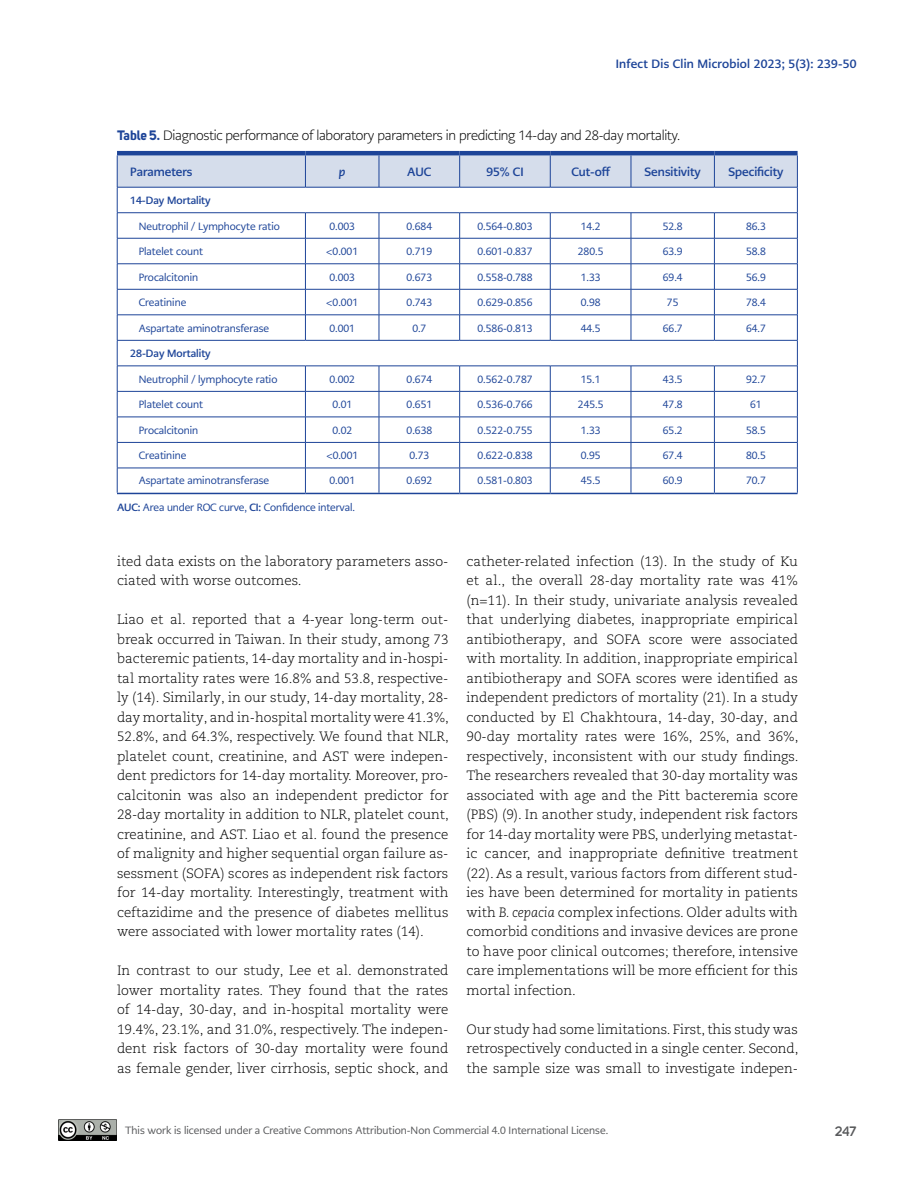
<style>
.page{position:relative;width:915px;height:1191px;background:#fff}
.page>*{position:absolute;margin:0;border:0;box-sizing:border-box;transform-origin:0 0}
.t1{font:300 13.5px/19.5px "Caecilia LT Pro 45";color:#000;text-align:justify}
.t2{font:300 13.5px "PMN Caecilia Sans Head";letter-spacing:-.02em;color:#000}
.t3{font:600 13.5px "Uni Sans";color:#58595b}
.t4{font:700 12px "PMN Caecilia Sans Head";color:#1d4498}
.t5{font:700 12px "PMN Caecilia Sans Head";letter-spacing:.02em;color:#1d4498}
.t6{font:italic 700 12px "PMN Caecilia Sans Head";color:#1d4498}
.t7{font:10.5px "PMN Caecilia Sans Head";color:#1d4498}
.t8{font:10.5px "PMN Caecilia Sans Head";color:#58595b}
.t9{font:700 10.5px "PMN Caecilia Sans Head";color:#1d4498}
.s1{font-family:"Uni Sans";font-weight:700;color:#1d4498}
.s2{font-weight:700}
.s3{font-family:"Caecilia LT Pro 46";font-style:italic}
</style>
<div class="page">
<img style="left:58px;top:1119px;width:59px;height:21px">
<hr style="left:117px;top:151px;width:188px;height:4px;background:#1d4498">
<hr style="left:305px;top:151px;width:74px;height:4px;background:#1d4498">
<hr style="left:379px;top:151px;width:80px;height:4px;background:#1d4498">
<hr style="left:459px;top:151px;width:91px;height:4px;background:#1d4498">
<hr style="left:550px;top:151px;width:80px;height:4px;background:#1d4498">
<hr style="left:630px;top:151px;width:84px;height:4px;background:#1d4498">
<hr style="left:714px;top:151px;width:83px;height:4px;background:#1d4498">
<svg style="left:117px;top:153px;width:680px;height:340px"></svg>
<hr style="left:117px;top:493px;width:188px;height:1px;background:#1d4498">
<hr style="left:305px;top:493px;width:74px;height:1px;background:#1d4498">
<hr style="left:379px;top:493px;width:80px;height:1px;background:#1d4498">
<hr style="left:459px;top:493px;width:91px;height:1px;background:#1d4498">
<hr style="left:550px;top:493px;width:80px;height:1px;background:#1d4498">
<hr style="left:630px;top:493px;width:84px;height:1px;background:#1d4498">
<hr style="left:714px;top:493px;width:83px;height:1px;background:#1d4498">
<p class="t5" style="left:615px;top:56px;width:242px">Infect Dis Clin Microbiol 2023; 5(3): 239-50</p>
<p class="t2" style="left:117px;top:126px;width:564px"><span class="s1">Table 5.</span> Diagnostic performance of laboratory parameters in predicting 14-day and 28-day mortality.</p>
<p class="t4" style="left:130px;top:164px;width:64px">Parameters</p>
<p class="t6" style="left:339px;top:164px;width:8px">p</p>
<p class="t4" style="left:407px;top:164px;width:26px">AUC</p>
<p class="t4" style="left:486px;top:164px;width:39px">95% CI</p>
<p class="t4" style="left:571px;top:164px;width:41px">Cut-off</p>
<p class="t4" style="left:644px;top:164px;width:58px">Sensitivity</p>
<p class="t4" style="left:728px;top:164px;width:56px">Specificity</p>
<p class="t9" style="left:130px;top:193px;width:82px">14-Day Mortality</p>
<p class="t7" style="left:139px;top:219px;width:143px">Neutrophil / Lymphocyte ratio</p>
<p class="t7" style="left:329px;top:219px;width:27px">0.003</p>
<p class="t7" style="left:406px;top:219px;width:27px">0.684</p>
<p class="t7" style="left:477px;top:219px;width:56px">0.564-0.803</p>
<p class="t7" style="left:580px;top:219px;width:21px">14.2</p>
<p class="t7" style="left:662px;top:219px;width:21px">52.8</p>
<p class="t7" style="left:745px;top:219px;width:21px">86.3</p>
<p class="t7" style="left:139px;top:245px;width:66px">Platelet count</p>
<p class="t7" style="left:326px;top:245px;width:33px">&lt;0.001</p>
<p class="t7" style="left:406px;top:245px;width:27px">0.719</p>
<p class="t7" style="left:477px;top:245px;width:56px">0.601-0.837</p>
<p class="t7" style="left:577px;top:245px;width:27px">280.5</p>
<p class="t7" style="left:662px;top:245px;width:21px">63.9</p>
<p class="t7" style="left:745px;top:245px;width:21px">58.8</p>
<p class="t7" style="left:139px;top:270px;width:61px">Procalcitonin</p>
<p class="t7" style="left:329px;top:270px;width:27px">0.003</p>
<p class="t7" style="left:406px;top:270px;width:27px">0.673</p>
<p class="t7" style="left:477px;top:270px;width:56px">0.558-0.788</p>
<p class="t7" style="left:580px;top:270px;width:21px">1.33</p>
<p class="t7" style="left:662px;top:270px;width:21px">69.4</p>
<p class="t7" style="left:745px;top:270px;width:21px">56.9</p>
<p class="t7" style="left:139px;top:296px;width:49px">Creatinine</p>
<p class="t7" style="left:326px;top:296px;width:33px">&lt;0.001</p>
<p class="t7" style="left:406px;top:296px;width:27px">0.743</p>
<p class="t7" style="left:477px;top:296px;width:56px">0.629-0.856</p>
<p class="t7" style="left:580px;top:296px;width:21px">0.98</p>
<p class="t7" style="left:666px;top:296px;width:13px">75</p>
<p class="t7" style="left:745px;top:296px;width:21px">78.4</p>
<p class="t7" style="left:139px;top:321px;width:132px">Aspartate aminotransferase</p>
<p class="t7" style="left:329px;top:321px;width:27px">0.001</p>
<p class="t7" style="left:412px;top:321px;width:16px">0.7</p>
<p class="t7" style="left:477px;top:321px;width:56px">0.586-0.813</p>
<p class="t7" style="left:580px;top:321px;width:21px">44.5</p>
<p class="t7" style="left:662px;top:321px;width:21px">66.7</p>
<p class="t7" style="left:745px;top:321px;width:21px">64.7</p>
<p class="t9" style="left:130px;top:346px;width:82px">28-Day Mortality</p>
<p class="t7" style="left:139px;top:372px;width:140px">Neutrophil / lymphocyte ratio</p>
<p class="t7" style="left:329px;top:372px;width:27px">0.002</p>
<p class="t7" style="left:406px;top:372px;width:27px">0.674</p>
<p class="t7" style="left:477px;top:372px;width:56px">0.562-0.787</p>
<p class="t7" style="left:580px;top:372px;width:21px">15.1</p>
<p class="t7" style="left:662px;top:372px;width:21px">43.5</p>
<p class="t7" style="left:745px;top:372px;width:21px">92.7</p>
<p class="t7" style="left:139px;top:398px;width:66px">Platelet count</p>
<p class="t7" style="left:332px;top:398px;width:21px">0.01</p>
<p class="t7" style="left:406px;top:398px;width:27px">0.651</p>
<p class="t7" style="left:477px;top:398px;width:56px">0.536-0.766</p>
<p class="t7" style="left:577px;top:398px;width:27px">245.5</p>
<p class="t7" style="left:662px;top:398px;width:21px">47.8</p>
<p class="t7" style="left:750px;top:398px;width:13px">61</p>
<p class="t7" style="left:139px;top:423px;width:61px">Procalcitonin</p>
<p class="t7" style="left:332px;top:423px;width:21px">0.02</p>
<p class="t7" style="left:406px;top:423px;width:27px">0.638</p>
<p class="t7" style="left:477px;top:423px;width:56px">0.522-0.755</p>
<p class="t7" style="left:580px;top:423px;width:21px">1.33</p>
<p class="t7" style="left:662px;top:423px;width:21px">65.2</p>
<p class="t7" style="left:745px;top:423px;width:21px">58.5</p>
<p class="t7" style="left:139px;top:449px;width:49px">Creatinine</p>
<p class="t7" style="left:326px;top:449px;width:33px">&lt;0.001</p>
<p class="t7" style="left:409px;top:449px;width:21px">0.73</p>
<p class="t7" style="left:477px;top:449px;width:56px">0.622-0.838</p>
<p class="t7" style="left:580px;top:449px;width:21px">0.95</p>
<p class="t7" style="left:662px;top:449px;width:21px">67.4</p>
<p class="t7" style="left:745px;top:449px;width:21px">80.5</p>
<p class="t7" style="left:139px;top:474px;width:132px">Aspartate aminotransferase</p>
<p class="t7" style="left:329px;top:474px;width:27px">0.001</p>
<p class="t7" style="left:406px;top:474px;width:27px">0.692</p>
<p class="t7" style="left:477px;top:474px;width:56px">0.581-0.803</p>
<p class="t7" style="left:580px;top:474px;width:21px">45.5</p>
<p class="t7" style="left:662px;top:474px;width:21px">60.9</p>
<p class="t7" style="left:745px;top:474px;width:21px">70.7</p>
<p class="t7" style="left:117px;top:500px;width:239px"><span class="s2">AUC:</span> Area under ROC curve, <span class="s2">CI:</span> Confidence interval.</p>
<p class="t1" style="left:117px;top:551px;width:333px">ited data exists on the laboratory parameters asso&shy;ciated with worse outcomes.</p>
<p class="t1" style="left:117px;top:609px;width:333px">Liao et al. reported that a 4-year long-term out&shy;break occurred in Taiwan. In their study, among 73 bacteremic patients, 14-day mortality and in-hospi&shy;tal mortality rates were 16.8% and 53.8, respective&shy;ly (14). Similarly, in our study, 14-day mortality, 28- day mortality, and in-hospital mortality were 41.3%, 52.8%, and 64.3%, respectively. We found that NLR, platelet count, creatinine, and AST were indepen&shy;dent predictors for 14-day mortality. Moreover, pro&shy;calcitonin was also an independent predictor for 28-day mortality in addition to NLR, platelet count, creatinine, and AST. Liao et al. found the presence of malignity and higher sequential organ failure as&shy;sessment (SOFA) scores as independent risk factors for 14-day mortality. Interestingly, treatment with ceftazidime and the presence of diabetes mellitus were associated with lower mortality rates (14).</p>
<p class="t1" style="left:117px;top:960px;width:333px">In contrast to our study, Lee et al. demonstrated lower mortality rates. They found that the rates of 14-day, 30-day, and in-hospital mortality were 19.4%, 23.1%, and 31.0%, respectively. The indepen&shy;dent risk factors of 30-day mortality were found as female gender, liver cirrhosis, septic shock, and</p>
<p class="t1" style="left:466px;top:551px;width:333px">catheter-related infection (13). In the study of Ku et al., the overall 28-day mortality rate was 41% (n=11). In their study, univariate analysis revealed that underlying diabetes, inappropriate empirical antibiotherapy, and SOFA score were associated with mortality. In addition, inappropriate empirical antibiotherapy and SOFA scores were identified as independent predictors of mortality (21). In a study conducted by El Chakhtoura, 14-day, 30-day, and 90-day mortality rates were 16%, 25%, and 36%, respectively, inconsistent with our study findings.<br>The researchers revealed that 30-day mortality was associated with age and the Pitt bacteremia score (PBS) (9). In another study, independent risk factors for 14-day mortality were PBS, underlying metastat&shy;ic cancer, and inappropriate definitive treatment (22). As a result, various factors from different stud&shy;ies have been determined for mortality in patients with <span class="s3">B. cepacia</span> complex infections. Older adults with comorbid conditions and invasive devices are prone to have poor clinical outcomes; therefore, intensive care implementations will be more efficient for this mortal infection.</p>
<p class="t1" style="left:466px;top:1019px;width:333px">Our study had some limitations. First, this study was retrospectively conducted in a single center. Second, the sample size was small to investigate indepen-</p>
<p class="t8" style="left:125px;top:1123px;width:484px">This work is licensed under a Creative Commons Attribution-Non Commercial 4.0 International License.</p>
<p class="t3" style="left:834px;top:1123px;width:23px">247</p>
</div>
